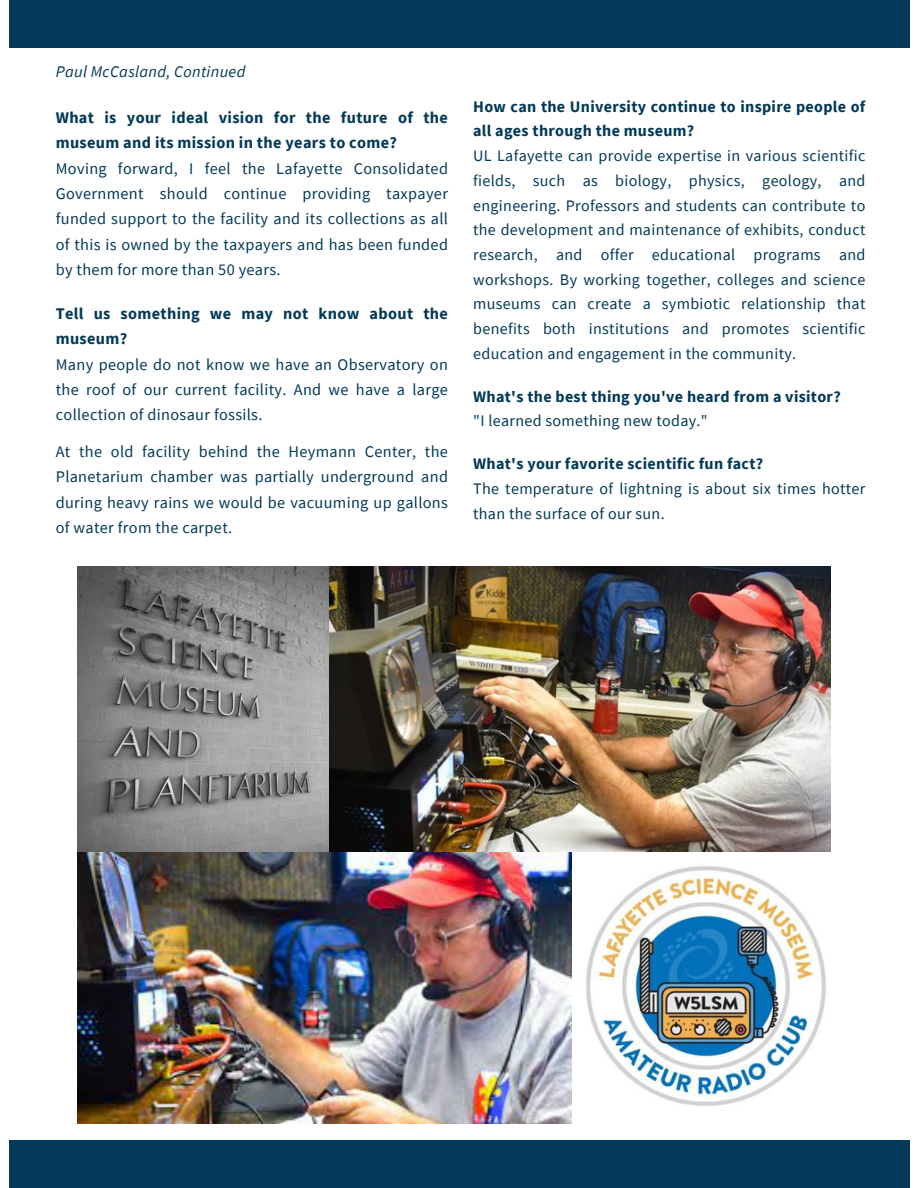
<style>
.page{position:relative;width:918px;height:1188px;background:#fff}
.page>*{position:absolute;margin:0;border:0;box-sizing:border-box;transform-origin:0 0}
.t1{font:16.2px/25.3px "Source Sans Pro";letter-spacing:.02em;color:#033958;text-align:justify}
.t2{font:700 16.2px/25.3px "Source Sans Pro";letter-spacing:.02em;color:#033958}
.t3{font:italic 16.2px "Source Sans Pro";letter-spacing:.02em;color:#033958}
.t4{font:16.05px/24.8px "Source Sans Pro";letter-spacing:.02em;color:#033958;text-align:justify}
.t5{font:700 16.05px/24.8px "Source Sans Pro";letter-spacing:.02em;color:#033958}
</style>
<div class="page">
<div style="left:9px;top:0;width:900px;height:48px;background:#033958"></div>
<div style="left:9px;top:1140px;width:900px;height:48px;background:#033958"></div>
<img style="left:78px;top:567px;width:252px;height:285px">
<img style="left:330px;top:567px;width:500px;height:285px">
<img style="left:586px;top:866px;width:240px;height:240px">
<img style="left:78px;top:852px;width:494px;height:271px">
<p class="t3" style="left:56px;top:61px;width:191px">Paul McCasland, Continued</p>
<p class="t2" style="left:56px;top:104px;width:394px">What is your ideal vision for the future of the museum and its mission in the years to come?</p>
<p class="t1" style="left:56px;top:155px;width:394px">Moving forward, I feel the Lafayette Consolidated Government should continue providing taxpayer funded support to the facility and its collections as all of this is owned by the taxpayers and has been funded by them for more than 50 years.</p>
<p class="t2" style="left:56px;top:300px;width:394px">Tell us something we may not know about the museum?</p>
<p class="t1" style="left:56px;top:351px;width:394px">Many people do not know we have an Observatory on the roof of our current facility. And we have a large collection of dinosaur fossils.</p>
<p class="t1" style="left:56px;top:439px;width:394px">At the old facility behind the Heymann Center, the Planetarium chamber was partially underground and during heavy rains we would be vacuuming up gallons of water from the carpet.</p>
<p class="t5" style="left:473px;top:94px;width:394px">How can the University continue to inspire people of all ages through the museum?</p>
<p class="t4" style="left:473px;top:143px;width:394px">UL Lafayette can provide expertise in various scientific fields, such as biology, physics, geology, and engineering. Professors and students can contribute to the development and maintenance of exhibits, conduct research, and offer educational programs and workshops. By working together, colleges and science museums can create a symbiotic relationship that benefits both institutions and promotes scientific education and engagement in the community.</p>
<p class="t5" style="left:473px;top:384px;width:369px">What's the best thing you've heard from a visitor?</p>
<p class="t4" style="left:473px;top:409px;width:236px">"I learned something new today."</p>
<p class="t5" style="left:473px;top:451px;width:292px">What's your favorite scientific fun fact?</p>
<p class="t4" style="left:473px;top:476px;width:394px">The temperature of lightning is about six times hotter than the surface of our sun.</p>
</div>
